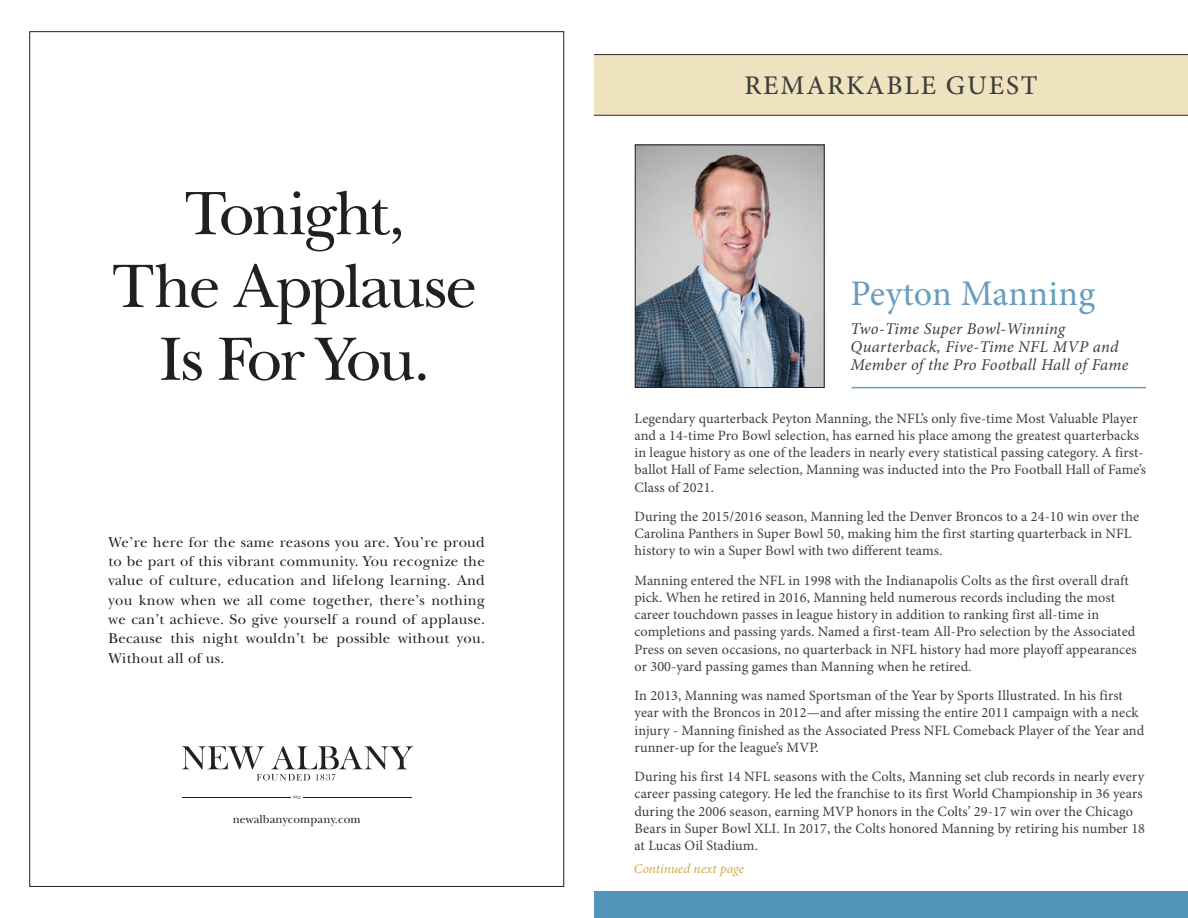
<style>
.page{position:relative;width:1188px;height:918px;background:#fff}
.page>*{position:absolute;margin:0;border:0;box-sizing:border-box;transform-origin:0 0}
.t1{font:63.9px/72.8px "New Baskerville";letter-spacing:-.045em;color:#231f20;text-align:center}
.t2{font:36px "Minion Pro";letter-spacing:.005em;color:#679dbf}
.t3{font:500 27px "Minion Pro";letter-spacing:.07em;color:#3e3e3f}
.Names{font:italic 16.5px/18px "Minion Pro";letter-spacing:.015em;color:#3e3e3f}
.t4{font:14.85px/19.4px "New Baskerville";letter-spacing:.02em;color:#231f20;text-align:justify}
.Body_copy{font:14.25px/17.2px "Minion Pro";letter-spacing:.005em;color:#3e3e3f}
.t5{font:italic 13.5px "Minion Pro";color:#d1ac43}
.t6{font:11.85px "New Baskerville";letter-spacing:.01em;color:#231f20}
</style>
<div class="page">
<svg style="left:182px;top:746px;width:231px;height:35px"></svg>
<hr style="left:182px;top:797px;width:109px;height:1px;background:#231f20">
<hr style="left:303px;top:797px;width:109px;height:1px;background:#231f20">
<svg style="left:293px;top:796px;width:8px;height:3px"></svg>
<div style="left:594px;top:54px;width:594px;height:61px;background:#efe3bf"></div>
<hr style="left:594px;top:115px;width:594px;height:1px;background:#3e3e3f">
<hr style="left:852px;top:387px;width:294px;height:1px;background:#679dbf">
<img style="left:637px;top:147px;width:185px;height:239px">
<div style="left:635px;top:145px;width:189px;height:243px;border:1px solid #231f20"></div>
<hr style="left:594px;top:54px;width:594px;height:1px;background:#3e3e3f">
<div style="left:594px;top:891px;width:594px;height:27px;background:#5395ba"></div>
<p class="t1" style="left:112px;top:178px;width:367px">Tonight,<br>The Applause<br>Is For You.</p>
<p class="t4" style="left:109px;top:532px;width:378px">We’re here for the same reasons you are. You’re proud to be part of this vibrant community. You recognize the value of culture, education and lifelong learning. And you know when we all come together, there’s nothing we can’t achieve. So give yourself a round of applause.<br>Because this night wouldn’t be possible without you.<br>Without all of us.</p>
<p class="t6" style="left:233px;top:813px;width:130px">newalbanycompany.com</p>
<p class="t3" style="left:744px;top:68px;width:295px">REMARKABLE GUEST</p>
<p class="t2" style="left:850px;top:269px;width:246px">Peyton Manning</p>
<p class="Names" style="left:850px;top:319px;width:279px">Two-Time Super Bowl-Winning<br>Quarterback, Five-Time NFL MVP and<br>Member of the Pro Football Hall of Fame</p>
<p class="Body_copy" style="left:634px;top:410px;width:513px">Legendary quarterback Peyton Manning, the NFL’s only five-time Most Valuable Player and a 14-time Pro Bowl selection, has earned his place among the greatest quarterbacks in league history as one of the leaders in nearly every statistical passing category. A first&shy;ballot Hall of Fame selection, Manning was inducted into the Pro Football Hall of Fame’s Class of 2021.</p>
<p class="Body_copy" style="left:634px;top:508px;width:506px">During the 2015/2016 season, Manning led the Denver Broncos to a 24-10 win over the<br>Carolina Panthers in Super Bowl 50, making him the first starting quarterback in NFL history to win a Super Bowl with two different teams.</p>
<p class="Body_copy" style="left:634px;top:572px;width:504px">Manning entered the NFL in 1998 with the Indianapolis Colts as the first overall draft pick. When he retired in 2016, Manning held numerous records including the most career touchdown passes in league history in addition to ranking first all-time in completions and passing yards. Named a first-team All-Pro selection by the Associated Press on seven occasions, no quarterback in NFL history had more playoff appearances or 300-yard passing games than Manning when he retired.</p>
<p class="Body_copy" style="left:634px;top:687px;width:511px">In 2013, Manning was named Sportsman of the Year by Sports Illustrated. In his first year with the Broncos in 2012—and after missing the entire 2011 campaign with a neck injury - Manning finished as the Associated Press NFL Comeback Player of the Year and runner-up for the league’s MVP.</p>
<p class="Body_copy" style="left:634px;top:768px;width:512px">During his first 14 NFL seasons with the Colts, Manning set club records in nearly every career passing category. He led the franchise to its first World Championship in 36 years during the 2006 season, earning MVP honors in the Colts’ 29-17 win over the Chicago Bears in Super Bowl XLI. In 2017, the Colts honored Manning by retiring his number 18 at Lucas Oil Stadium.</p>
<p class="t5" style="left:634px;top:859px;width:112px">Continued next page</p>
</div>
